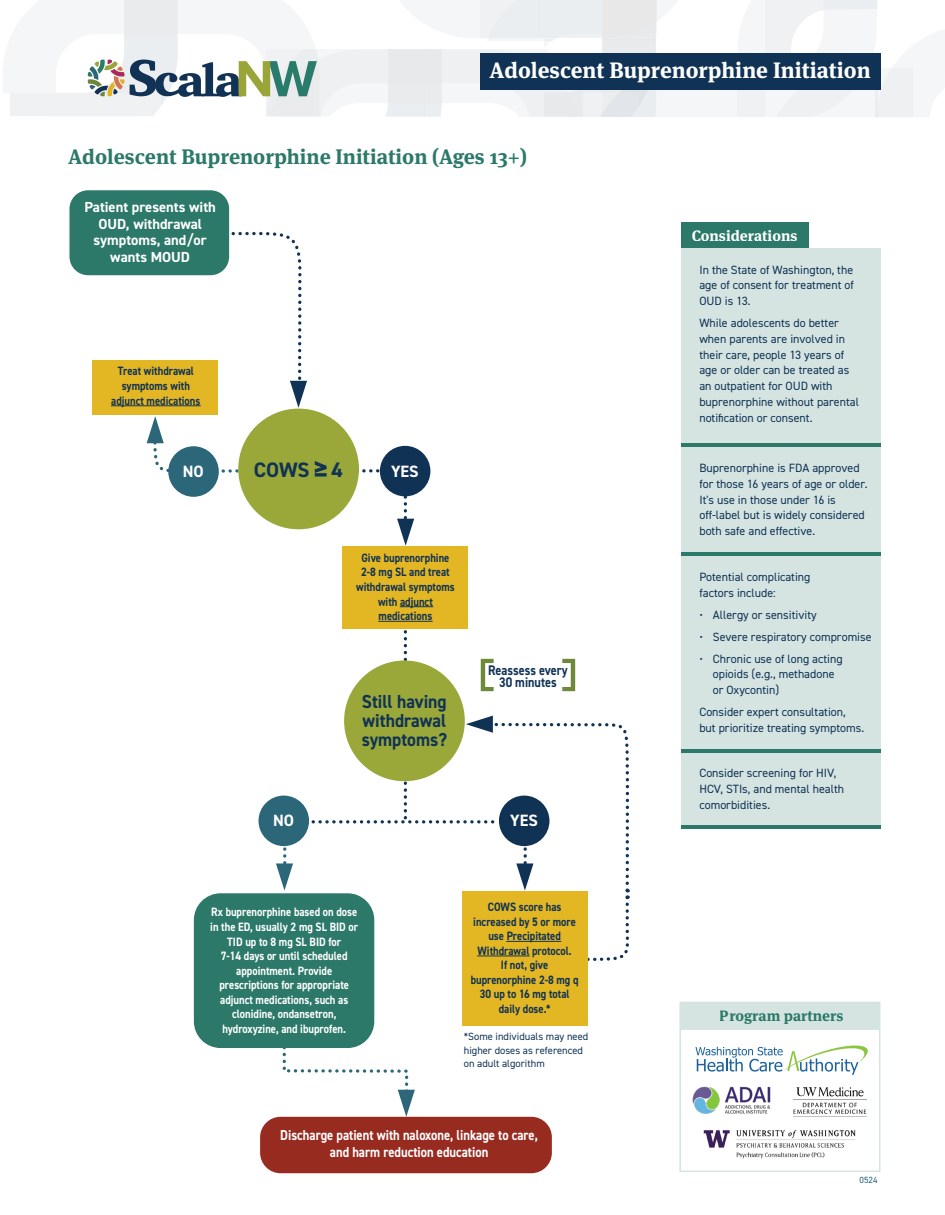
<style>
.page{position:relative;width:945px;height:1215px;background:#fff}
.page>*{position:absolute;margin:0;border:0;box-sizing:border-box;transform-origin:0 0}
.t1{font:700 22.35px "Meta Serif Pro";color:#fff}
.t2{font:700 21px "Meta Serif Pro";color:#2c796a}
.t3{font:700 21px "DIN2014";color:#103355}
.t4{font:700 18.9px/18.9px "DIN2014";color:#103355;text-align:justify;scale:.94 1}
.t5{font:700 16.35px "DIN2014";color:#fff}
.t6{font:700 15px "Meta Serif Pro";color:#2c796a}
.t7{font:700 15px "Meta Serif Pro";color:#fff}
.t8{font:700 14.55px/16.4px "DIN2014";color:#fff;text-align:center}
.t9{font:700 14.4px/16.8px "DIN2014";color:#fff;text-align:center;scale:.87 1}
.t10{font:700 13.95px/12.1px "DIN2014";color:#103355;text-align:center;scale:.87 1}
.t11{font:700 12.15px/14.5px "DIN2014";color:#103355;text-align:center;scale:.87 1}
.t12{font:700 12.15px/14.5px "DIN2014";color:#fff;text-align:center;scale:.87 1}
.t13{font:700 12.15px "DIN2014";color:#103355;scale:.87 1}
.t14{font:12px/15.8px "DIN2014";color:#103355}
.t15{font:10.5px/13.5px "DIN2014";color:#103355}
.t16{font:9px "DIN2014";color:#2c6679}
.s1{font-family:"Meta Serif Pro";font-weight:900;font-size:28.65px}
</style>
<div class="page">
<div style="left:260px;top:1117px;width:292px;height:56px;background:#982b20;border-radius:21px"></div>
<svg style="left:404px;top:632px;width:3px;height:29px"></svg>
<svg style="left:362px;top:469px;width:18px;height:4px"></svg>
<div style="left:681px;top:223px;width:128px;height:25px;background:#2c796a"></div>
<div style="left:681px;top:248px;width:200px;height:579px;background:#d5e4e1"></div>
<svg style="left:481px;top:659px;width:13px;height:32px"></svg>
<svg style="left:562px;top:659px;width:13px;height:32px"></svg>
<div style="left:342px;top:546px;width:126px;height:82px;background:#e3b623"></div>
<hr style="left:400px;top:606px;width:33px;height:1px;background:#103355">
<hr style="left:379px;top:621px;width:53px;height:1px;background:#103355">
<div style="left:92px;top:360px;width:126px;height:55px;background:#e3b623"></div>
<hr style="left:111px;top:405px;width:89px;height:1px;background:#103355">
<div style="left:238px;top:409px;width:121px;height:120px;background:#9aa739;border-radius:50%"></div>
<svg style="left:315px;top:461px;width:12px;height:15px"></svg>
<div style="left:69px;top:190px;width:160px;height:85px;background:#2c796a;border-radius:19px"></div>
<div style="left:194px;top:893px;width:180px;height:155px;background:#2c796a;border-radius:27px"></div>
<div style="left:168px;top:446px;width:51px;height:51px;background:#2c6679;border-radius:50%"></div>
<div style="left:462px;top:891px;width:126px;height:134px;background:#e3b623"></div>
<svg style="left:147px;top:416px;width:123px;height:59px"></svg>
<svg style="left:211px;top:230px;width:96px;height:178px"></svg>
<svg style="left:281px;top:982px;width:134px;height:135px"></svg>
<svg style="left:397px;top:497px;width:17px;height:49px"></svg>
<svg style="left:276px;top:849px;width:17px;height:42px"></svg>
<svg style="left:313px;top:716px;width:317px;height:247px"></svg>
<div style="left:259px;top:796px;width:50px;height:50px;background:#2c6679;border-radius:50%"></div>
<div style="left:380px;top:446px;width:50px;height:50px;background:#103355;border-radius:50%"></div>
<hr style="left:681px;top:444px;width:200px;height:3px;background:#2c796a">
<hr style="left:681px;top:552px;width:200px;height:3px;background:#2c796a">
<hr style="left:681px;top:749px;width:200px;height:3px;background:#2c796a">
<hr style="left:681px;top:826px;width:200px;height:3px;background:#2c796a">
<svg style="left:3px;top:0;width:942px;height:117px"></svg>
<div style="left:481px;top:54px;width:400px;height:36px;background:#103355"></div>
<div style="left:344px;top:661px;width:121px;height:120px;background:#9aa739;border-radius:50%"></div>
<div style="left:680px;top:1003px;width:200px;height:27px;background:#d5e4e1"></div>
<div style="left:679px;top:1002px;width:201px;height:170px;border:2px solid #d5e4e1"></div>
<svg style="left:695px;top:1045px;width:173px;height:30px"></svg>
<img style="left:692px;top:1086px;width:79px;height:28px">
<img style="left:793px;top:1087px;width:73px;height:27px">
<img style="left:703px;top:1130px;width:153px;height:29px">
<h1 class="t1" style="left:490px;top:53px;width:383px">Adolescent Buprenorphine Initiation</h1>
<h2 class="t2" style="left:68px;top:140px;width:460px">Adolescent Buprenorphine Initiation (Ages 13+)</h2>
<p class="t8" style="left:85px;top:199px;width:133px">Patient presents with<br>OUD, withdrawal symptoms, and/or wants MOUD</p>
<p class="t11" style="left:118px;top:364px;width:89px">Treat withdrawal symptoms with</p>
<p class="t13" style="left:111px;top:392px;width:104px">adjunct medications</p>
<p class="t7" style="left:692px;top:223px;width:107px">Considerations</p>
<p class="t14" style="left:699px;top:261px;width:156px;text-align:justify">In the State of Washington, the age of consent for treatment of OUD is 13.</p>
<p class="t14" style="left:699px;top:315px;width:161px">While adolescents do better when parents are involved in their care, people 13 years of age or older can be treated as an outpatient for OUD with buprenorphine without parental notification or consent.</p>
<h3 class="t5" style="left:183px;top:460px;width:22px">NO</h3>
<h2 class="t3" style="left:254px;top:456px;width:91px">COWS <span class="s1">≥</span> 4</h2>
<h3 class="t5" style="left:391px;top:460px;width:29px">YES</h3>
<p class="t14" style="left:699px;top:460px;width:170px">Buprenorphine is FDA approved for those 16 years of age or older.<br>It's use in those under 16 is off-label but is widely considered both safe and effective.</p>
<p class="t11" style="left:356px;top:550px;width:115px">Give buprenorphine<br>2-8 mg SL and treat withdrawal symptoms with adjunct medications</p>
<h3 class="t4" style="left:362px;top:692px;width:92px">Still having withdrawal symptoms?</h3>
<p class="t10" style="left:488px;top:664px;width:93px">Reassess every<br>30 minutes</p>
<p class="t14" style="left:699px;top:569px;width:113px">Potential complicating factors include:</p>
<p class="t14" style="left:699px;top:607px;width:119px">• Allergy or sensitivity</p>
<p class="t14" style="left:699px;top:628px;width:174px">• Severe respiratory compromise</p>
<p class="t14" style="left:713px;top:650px;width:131px;text-indent:-14px">• Chronic use of long acting opioids (e.g., methadone or Oxycontin)</p>
<p class="t14" style="left:699px;top:704px;width:166px">Consider expert consultation, but prioritize treating symptoms.</p>
<p class="t14" style="left:699px;top:765px;width:146px">Consider screening for HIV,<br>HCV, STIs, and mental health comorbidities.</p>
<h3 class="t5" style="left:273px;top:810px;width:22px">NO</h3>
<h3 class="t5" style="left:510px;top:810px;width:29px">YES</h3>
<p class="t12" style="left:210px;top:905px;width:172px">Rx buprenorphine based on dose in the ED, usually 2 mg SL BID or<br>TID up to 8 mg SL BID for<br>7-14 days or until scheduled appointment. Provide prescriptions for appropriate adjunct medications, such as clonidine, ondansetron, hydroxyzine, and ibuprofen.</p>
<p class="t11" style="left:471px;top:899px;width:126px">COWS score has increased by 5 or more use Precipitated<br>Withdrawal protocol.<br>If not, give buprenorphine 2-8 mg q<br>30 up to 16 mg total daily dose.*</p>
<p class="t15" style="left:464px;top:1030px;width:126px">*Some individuals may need higher doses as referenced on adult algorithm</p>
<p class="t9" style="left:280px;top:1127px;width:298px">Discharge patient with naloxone, linkage to care, and harm reduction education</p>
<p class="t6" style="left:720px;top:1004px;width:125px">Program partners</p>
<p class="t16" style="left:860px;top:1175px;width:19px">0524</p>
</div>
